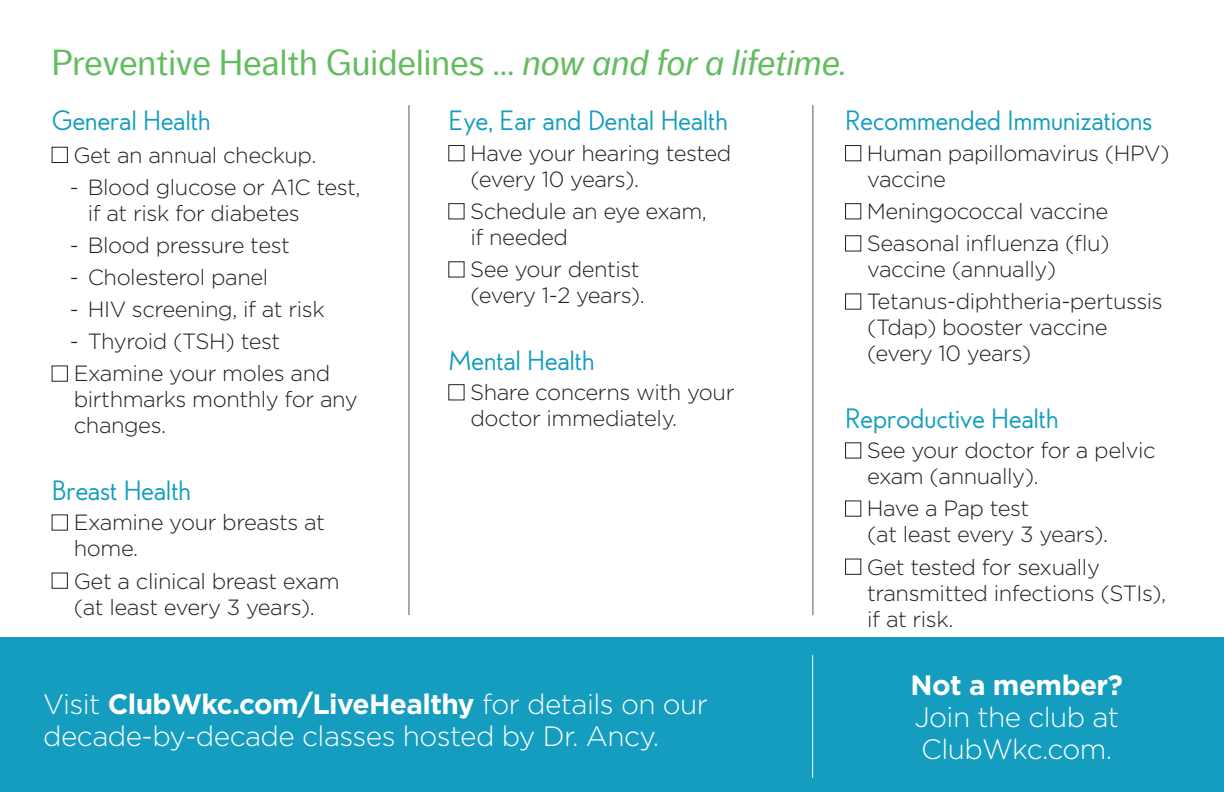
<style>
.page{position:relative;width:1224px;height:792px;background:#fff}
.page>*{position:absolute;margin:0;border:0;box-sizing:border-box;transform-origin:0 0}
.t1{font:36px "Dagny Offc";color:#63bd60}
.t2{font:300 28px/32px "Gotham";letter-spacing:-.02em;color:#fff}
.t3{font:700 28px "Gotham";letter-spacing:-.02em;color:#fff}
.t4{font:24px "Edelsans";letter-spacing:-.02em;color:#149dbf}
.t5{font:300 22px/26px "Gotham";letter-spacing:-.02em;color:#231f20}
.s1{font-style:italic}
.s2{font-weight:700}
</style>
<div class="page">
<div style="left:52px;top:147px;width:16px;height:16px;border:1px solid #231f20"></div>
<div style="left:52px;top:366px;width:16px;height:15px;border:1px solid #231f20"></div>
<div style="left:52px;top:515px;width:16px;height:15px;border:1px solid #231f20"></div>
<div style="left:52px;top:573px;width:16px;height:16px;border:1px solid #231f20"></div>
<div style="left:449px;top:145px;width:15px;height:16px;border:1px solid #231f20"></div>
<div style="left:449px;top:203px;width:15px;height:16px;border:1px solid #231f20"></div>
<div style="left:449px;top:384px;width:15px;height:16px;border:1px solid #231f20"></div>
<div style="left:845px;top:145px;width:16px;height:16px;border:1px solid #231f20"></div>
<div style="left:845px;top:203px;width:16px;height:16px;border:1px solid #231f20"></div>
<div style="left:845px;top:236px;width:16px;height:15px;border:1px solid #231f20"></div>
<div style="left:845px;top:294px;width:16px;height:15px;border:1px solid #231f20"></div>
<div style="left:845px;top:443px;width:16px;height:15px;border:1px solid #231f20"></div>
<div style="left:845px;top:501px;width:16px;height:15px;border:1px solid #231f20"></div>
<div style="left:845px;top:559px;width:16px;height:16px;border:1px solid #231f20"></div>
<div style="left:0;top:638px;width:1224px;height:154px;background:#149dbf"></div>
<hr style="left:409px;top:105px;width:1px;height:510px;background:#57585a">
<hr style="left:813px;top:105px;width:1px;height:510px;background:#57585a">
<hr style="left:812px;top:655px;width:1px;height:123px;background:#fff">
<p class="t1" style="left:52px;top:44px;width:797px">Preventive Health Guidelines ... <span class="s1">now and for a lifetime.</span></p>
<p class="t4" style="left:52px;top:106px;width:160px">General Health</p>
<p class="t5" style="left:73px;top:141px;width:245px">Get an annual checkup.</p>
<p class="t5" style="left:88px;top:174px;width:274px;text-indent:-18px">- Blood glucose or A1C test, if at risk for diabetes</p>
<p class="t5" style="left:70px;top:232px;width:221px">- Blood pressure test</p>
<p class="t5" style="left:70px;top:264px;width:200px">- Cholesterol panel</p>
<p class="t5" style="left:70px;top:296px;width:256px">- HIV screening, if at risk</p>
<p class="t5" style="left:70px;top:328px;width:212px">- Thyroid (TSH) test</p>
<p class="t5" style="left:74px;top:360px;width:286px">Examine your moles and birthmarks monthly for any changes.</p>
<p class="t4" style="left:52px;top:476px;width:141px">Breast Health</p>
<p class="t5" style="left:74px;top:509px;width:253px">Examine your breasts at home.</p>
<p class="t5" style="left:74px;top:567px;width:267px">Get a clinical breast exam (at least every 3 years).</p>
<p class="t4" style="left:449px;top:107px;width:281px">Eye, Ear and Dental Health</p>
<p class="t5" style="left:470px;top:140px;width:263px">Have your hearing tested (every 10 years).</p>
<p class="t5" style="left:470px;top:198px;width:238px">Schedule an eye exam, if needed</p>
<p class="t5" style="left:470px;top:256px;width:176px">See your dentist (every 1-2 years).</p>
<p class="t4" style="left:449px;top:346px;width:148px">Mental Health</p>
<p class="t5" style="left:470px;top:379px;width:266px">Share concerns with your doctor immediately.</p>
<p class="t2" style="left:43px;top:687px;width:666px">Visit <span class="s2">ClubWkc.com/LiveHealthy</span> for details on our decade-by-decade classes hosted by Dr. Ancy.</p>
<p class="t4" style="left:845px;top:107px;width:309px">Recommended Immunizations</p>
<p class="t5" style="left:867px;top:140px;width:304px">Human papillomavirus (HPV) vaccine</p>
<p class="t5" style="left:867px;top:198px;width:243px">Meningococcal vaccine</p>
<p class="t5" style="left:867px;top:230px;width:245px">Seasonal influenza (flu) vaccine (annually)</p>
<p class="t5" style="left:867px;top:288px;width:298px">Tetanus-diphtheria-pertussis (Tdap) booster vaccine (every 10 years)</p>
<p class="t4" style="left:845px;top:404px;width:215px">Reproductive Health</p>
<p class="t5" style="left:867px;top:437px;width:290px">See your doctor for a pelvic exam (annually).</p>
<p class="t5" style="left:867px;top:495px;width:243px">Have a Pap test<br>(at least every 3 years).</p>
<p class="t5" style="left:867px;top:553px;width:301px">Get tested for sexually transmitted infections (STIs), if at risk.</p>
<p class="t3" style="left:911px;top:666px;width:214px">Not a member?</p>
<p class="t2" style="left:914px;top:700px;width:206px">Join the club at</p>
<p class="t2" style="left:921px;top:732px;width:193px">ClubWkc.com.</p>
</div>
